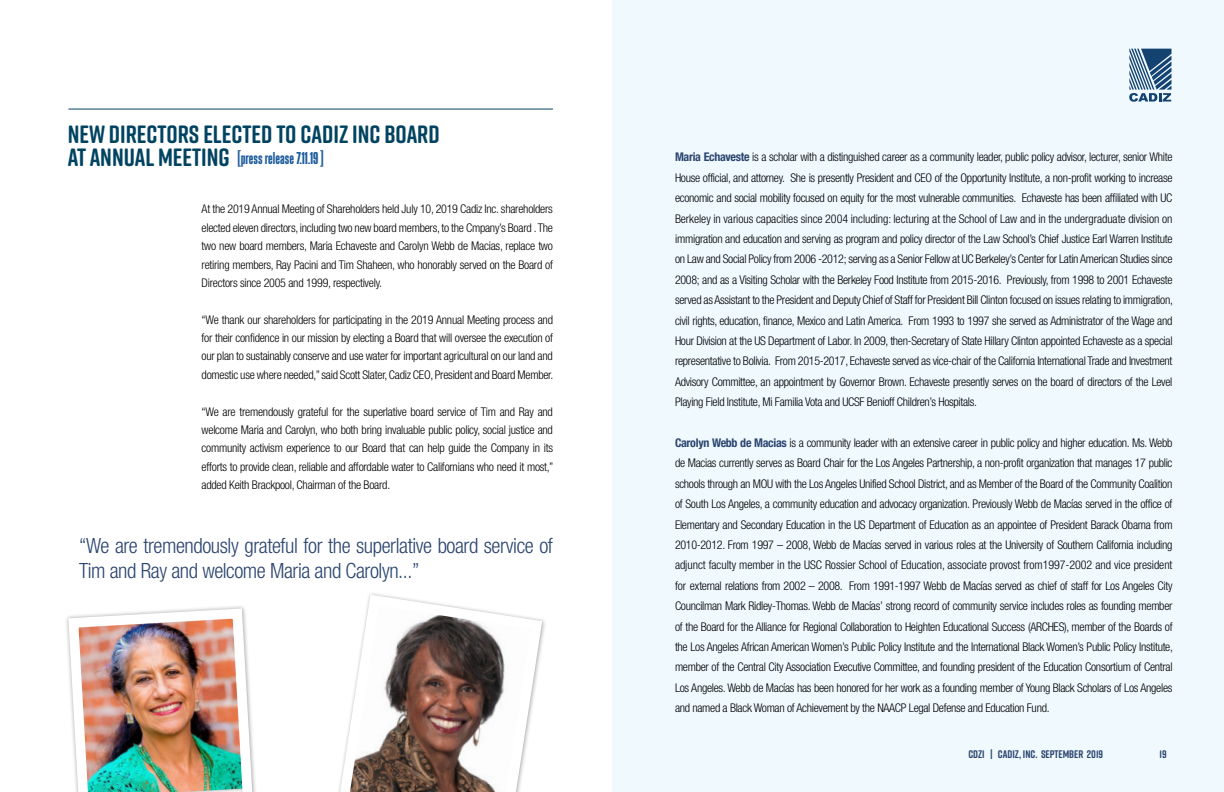
<style>
.page{position:relative;width:1224px;height:792px;background:#fff}
.page>*{position:absolute;margin:0;border:0;box-sizing:border-box;transform-origin:0 0}
.t1{font:700 25px "Rift Soft";color:#004361}
.t2{font:300 condensed 21px/24.4px "Helvetica Neue";letter-spacing:-.02em;color:#2b456f}
.t3{font:18px "Block Gothic RR Bold Extra Cond";color:#215e9e}
.t4{font:300 condensed 12px/20.4px "Helvetica Neue";letter-spacing:-.02em;color:#000;text-align:justify}
.t5{font:700 11px "Rift Soft";color:#2b456f}
.s1{font-family:"Rift Soft";font-weight:700;font-size:25px;color:#004361}
.s2{font-weight:700;color:#2b456f}
</style>
<div class="page">
<div style="left:612px;top:0;width:612px;height:792px;background:#eff9fe"></div>
<hr style="left:68px;top:109px;width:485px;height:1px;background:#004361">
<svg style="left:1129px;top:49px;width:42px;height:53px"></svg>
<img style="left:66px;top:606px;width:190px;height:186px">
<svg style="left:338px;top:593px;width:207px;height:199px"></svg>
<h1 class="t1" style="left:68px;top:117px;width:374px">NEW DIRECTORS ELECTED TO CADIZ INC BOARD</h1>
<h3 class="t3" style="left:68px;top:149px;width:257px"><span class="s1">AT ANNUAL MEETING</span> [press release 7.11.19 ]</h3>
<p class="t4" style="left:202px;top:200px;width:353px;line-height:18.4px">At the 2019 Annual Meeting of Shareholders held July 10, 2019 Cadiz Inc. shareholders elected eleven directors, including two new board members, to the Cmpany’s Board . The two new board members, Maria Echaveste and Carolyn Webb de Macias, replace two retiring members, Ray Pacini and Tim Shaheen, who honorably served on the Board of Directors since 2005 and 1999, respectively.</p>
<p class="t4" style="left:202px;top:310px;width:353px;line-height:18.4px">“We thank our shareholders for participating in the 2019 Annual Meeting process and for their confidence in our mission by electing a Board that will oversee the execution of our plan to sustainably conserve and use water for important agricultural on our land and domestic use where needed,” said Scott Slater, Cadiz CEO, President and Board Member.</p>
<p class="t4" style="left:202px;top:402px;width:353px;line-height:18.4px">“We are tremendously grateful for the superlative board service of Tim and Ray and welcome Maria and Carolyn, who both bring invaluable public policy, social justice and community activism experience to our Board that can help guide the Company in its efforts to provide clean, reliable and affordable water to Californians who need it most,” added Keith Brackpool, Chairman of the Board.</p>
<h2 class="t2" style="left:79px;top:533px;width:475px">“We are tremendously grateful for the superlative board service of<br>Tim and Ray and welcome Maria and Carolyn...”</h2>
<p class="t4" style="left:675px;top:147px;width:499px"><span class="s2">Maria Echaveste</span> is a scholar with a distinguished career as a community leader, public policy advisor, lecturer, senior White House official, and attorney. She is presently President and CEO of the Opportunity Institute, a non-profit working to increase economic and social mobility focused on equity for the most vulnerable communities. Echaveste has been affiliated with UC Berkeley in various capacities since 2004 including: lecturing at the School of Law and in the undergraduate division on immigration and education and serving as program and policy director of the Law School’s Chief Justice Earl Warren Institute on Law and Social Policy from 2006 -2012; serving as a Senior Fellow at UC Berkeley’s Center for Latin American Studies since 2008; and as a Visiting Scholar with the Berkeley Food Institute from 2015-2016. Previously, from 1998 to 2001 Echaveste served as Assistant to the President and Deputy Chief of Staff for President Bill Clinton focused on issues relating to immigration, civil rights, education, finance, Mexico and Latin America. From 1993 to 1997 she served as Administrator of the Wage and Hour Division at the US Department of Labor. In 2009, then-Secretary of State Hillary Clinton appointed Echaveste as a special representative to Bolivia. From 2015-2017, Echaveste served as vice-chair of the California International Trade and Investment Advisory Committee, an appointment by Governor Brown. Echaveste presently serves on the board of directors of the Level Playing Field Institute, Mi Familia Vota and UCSF Benioff Children’s Hospitals.</p>
<p class="t4" style="left:675px;top:432px;width:499px"><span class="s2">Carolyn Webb de Macias</span> is a community leader with an extensive career in public policy and higher education. Ms. Webb de Macias currently serves as Board Chair for the Los Angeles Partnership, a non-profit organization that manages 17 public schools through an MOU with the Los Angeles Unified School District, and as Member of the Board of the Community Coalition of South Los Angeles, a community education and advocacy organization. Previously Webb de Macías served in the office of Elementary and Secondary Education in the US Department of Education as an appointee of President Barack Obama from 2010-2012. From 1997 – 2008, Webb de Macías served in various roles at the University of Southern California including adjunct faculty member in the USC Rossier School of Education, associate provost from1997-2002 and vice president for external relations from 2002 – 2008. From 1991-1997 Webb de Macías served as chief of staff for Los Angeles City Councilman Mark Ridley-Thomas. Webb de Macías’ strong record of community service includes roles as founding member of the Board for the Alliance for Regional Collaboration to Heighten Educational Success (ARCHES), member of the Boards of the Los Angeles African American Women’s Public Policy Institute and the International Black Women’s Public Policy Institute, member of the Central City Association Executive Committee, and founding president of the Education Consortium of Central Los Angeles. Webb de Macías has been honored for her work as a founding member of Young Black Scholars of Los Angeles and named a Black Woman of Achievement by the NAACP Legal Defense and Education Fund.</p>
<p class="t5" style="left:968px;top:746px;width:136px">CDZI | CADIZ, INC. SEPTEMBER 2019</p>
<p class="t5" style="left:1160px;top:746px;width:9px">19</p>
</div>
